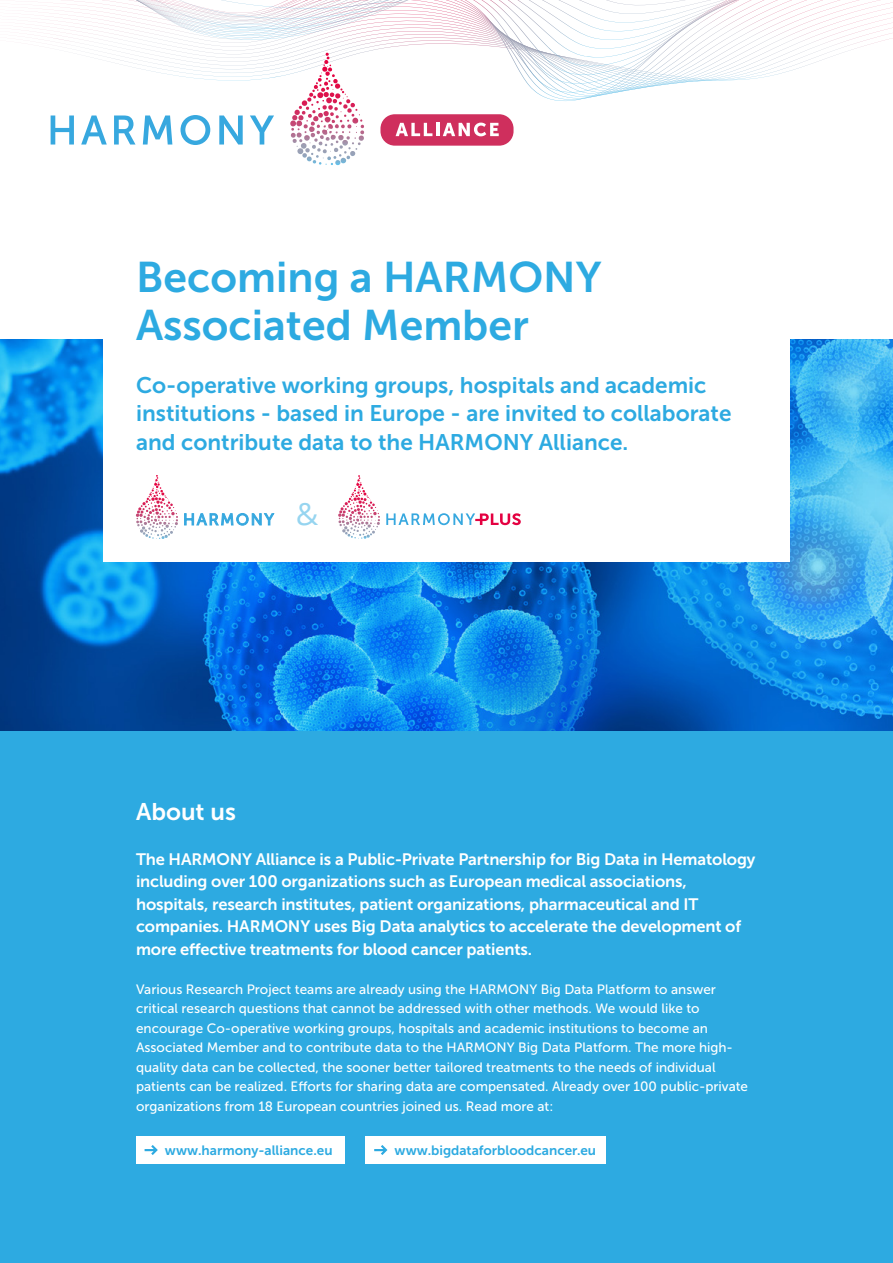
<style>
.page{position:relative;width:893px;height:1263px;background:#fff}
.page>*{position:absolute;margin:0;border:0;box-sizing:border-box;transform-origin:0 0}
.t1{font:42.75px/47.5px "Museo Sans 700";color:#2daae1}
.t2{font:30.9px "Open Sans";color:#2daae1}
.t3{font:24px "Museo Sans 700";color:#fff}
.t4{font:22.5px/28.5px "Museo Sans 700";color:#2daae1}
.t5{font:16.5px/22.5px "Museo Sans 700";letter-spacing:-.01em;color:#fff}
.t6{font:13.5px/19.5px "Museo Sans 500";color:#fff}
.t7{font:13.5px "Museo Sans 700";color:#2daae1}
</style>
<div class="page">
<img style="left:0;top:339px;width:893px;height:392px">
<div style="left:0;top:731px;width:893px;height:532px;background:#2daae1"></div>
<div style="left:136px;top:1136px;width:209px;height:27px;background:#fff"></div>
<svg style="left:145px;top:1145px;width:13px;height:10px"></svg>
<div style="left:366px;top:1136px;width:240px;height:27px;background:#fff"></div>
<svg style="left:374px;top:1145px;width:13px;height:10px"></svg>
<svg style="left:303px;top:93px;width:310px;height:8px"></svg>
<svg style="left:310px;top:84px;width:359px;height:9px"></svg>
<svg style="left:316px;top:81px;width:385px;height:3px"></svg>
<svg style="left:51px;top:115px;width:23px;height:30px"></svg>
<svg style="left:81px;top:115px;width:26px;height:30px"></svg>
<svg style="left:114px;top:115px;width:22px;height:30px"></svg>
<svg style="left:143px;top:115px;width:29px;height:30px"></svg>
<svg style="left:180px;top:115px;width:30px;height:30px"></svg>
<svg style="left:219px;top:115px;width:24px;height:30px"></svg>
<svg style="left:250px;top:115px;width:24px;height:30px"></svg>
<svg style="left:46px;top:0;width:847px;height:81px"></svg>
<div style="left:380px;top:114px;width:134px;height:32px;background:#cf2f5d;border-radius:14px"></div>
<svg style="left:396px;top:123px;width:103px;height:13px"></svg>
<div style="left:103px;top:326px;width:686px;height:236px;background:#fff"></div>
<svg style="left:355px;top:475px;width:8px;height:14px"></svg>
<svg style="left:386px;top:513px;width:135px;height:12px"></svg>
<svg style="left:184px;top:513px;width:90px;height:12px"></svg>
<svg style="left:153px;top:475px;width:8px;height:14px"></svg>
<h1 class="t1" style="left:136px;top:254px;width:467px">Becoming a HARMONY<br>Associated Member</h1>
<h3 class="t4" style="left:136px;top:371px;width:597px">Co-operative working groups, hospitals and academic institutions - based in Europe - are invited to collaborate and contribute data to the HARMONY Alliance.</h3>
<h2 class="t2" style="left:295px;top:493px;width:24px">&amp;</h2>
<h3 class="t3" style="left:136px;top:798px;width:101px">About us</h3>
<p class="t5" style="left:136px;top:848px;width:621px">The HARMONY Alliance is a Public-Private Partnership for Big Data in Hematology including over 100 organizations such as European medical associations, hospitals, research institutes, patient organizations, pharmaceutical and IT companies. HARMONY uses Big Data analytics to accelerate the development of more effective treatments for blood cancer patients.</p>
<p class="t6" style="left:136px;top:979px;width:613px">Various Research Project teams are already using the HARMONY Big Data Platform to answer critical research questions that cannot be addressed with other methods. We would like to encourage Co-operative working groups, hospitals and academic institutions to become an Associated Member and to contribute data to the HARMONY Big Data Platform. The more high&shy;quality data can be collected, the sooner better tailored treatments to the needs of individual patients can be realized. Efforts for sharing data are compensated. Already over 100 public-private organizations from 18 European countries joined us. Read more at:</p>
<p class="t7" style="left:165px;top:1142px;width:169px">www.harmony-alliance.eu</p>
<p class="t7" style="left:395px;top:1142px;width:203px">www.bigdataforbloodcancer.eu</p>
</div>
